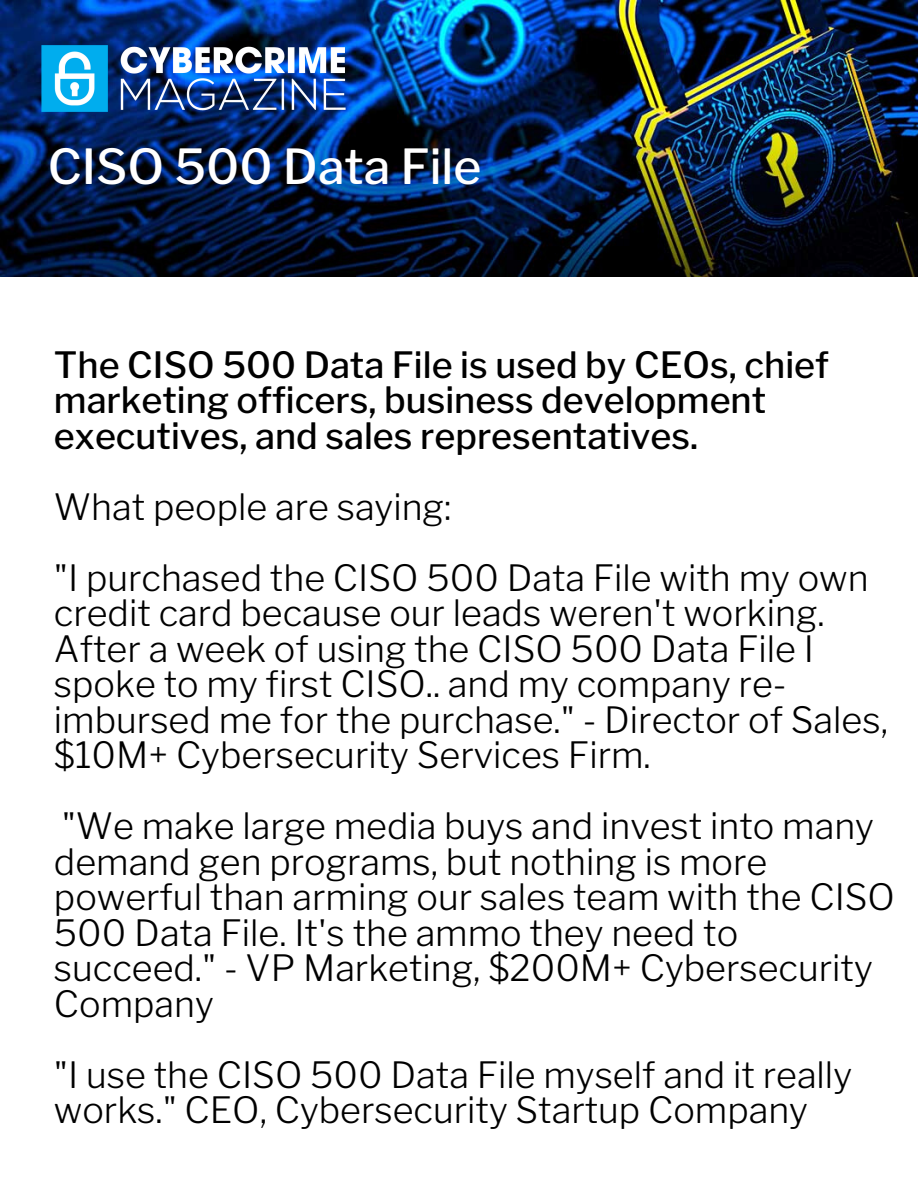
<style>
.page{position:relative;width:918px;height:1188px;background:#fff}
.page>*{position:absolute;margin:0;border:0;box-sizing:border-box;transform-origin:0 0}
.t1{font:500 48px "Libre Franklin";color:#fff}
.t2{font:300 36px/35.5px "Libre Franklin";color:#000}
.t3{font:500 36px/35.5px "Libre Franklin";color:#000}
</style>
<div class="page">
<img style="left:0;top:0;width:918px;height:277px">
<img style="left:30px;top:35px;width:327px;height:87px">
<h1 class="t1" style="left:48px;top:138px;width:435px">CISO 500 Data File</h1>
<p class="t3" style="left:54px;top:347px;width:777px">The CISO 500 Data File is used by CEOs, chief marketing officers, business development executives, and sales representatives.</p>
<p class="t2" style="left:54px;top:471px;width:816px;line-height:70.9px">What people are saying:<br>"I purchased the CISO 500 Data File with my own</p>
<p class="t2" style="left:54px;top:596px;width:836px">credit card because our leads weren't working.<br>After a week of using the CISO 500 Data File I spoke to my first CISO.. and my company re&shy;imbursed me for the purchase." - Director of Sales, $10M+ Cybersecurity Services Firm.</p>
<p class="t2" style="left:54px;top:809px;width:843px">"We make large media buys and invest into many demand gen programs, but nothing is more powerful than arming our sales team with the CISO 500 Data File. It's the ammo they need to succeed." - VP Marketing, $200M+ Cybersecurity Company</p>
<p class="t2" style="left:54px;top:1057px;width:800px">"I use the CISO 500 Data File myself and it really works." CEO, Cybersecurity Startup Company</p>
</div>
